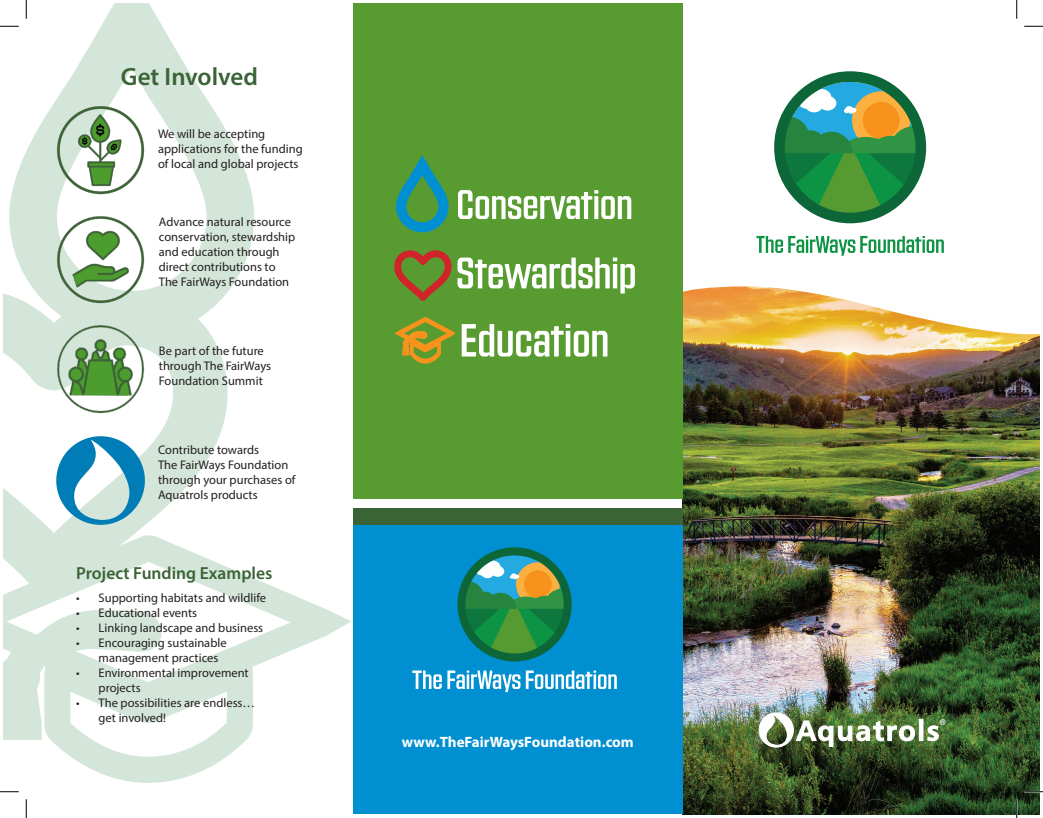
<style>
.page{position:relative;width:1043px;height:818px;background:#fff}
.page>*{position:absolute;margin:0;border:0;box-sizing:border-box;transform-origin:0 0}
.t1{font:600 25px "Myriad Pro";color:#3a6336}
.t2{font:600 17.5px "Myriad Pro";color:#3a6336}
.t3{font:17.38px "Myriad Pro";color:#fff}
.t4{font:700 15px "Myriad Pro";color:#fff}
.t5{font:12.5px/15px "Myriad Pro";color:#231f20}
</style>
<div class="page">
<img style="left:682px;top:334px;width:357px;height:480px">
<svg style="left:682px;top:88px;width:338px;height:246px"></svg>
<svg style="left:733px;top:71px;width:231px;height:185px"></svg>
<div style="left:919px;top:719px;width:4px;height:21px;background:#fff;border:1px solid #fff"></div>
<svg style="left:927px;top:725px;width:11px;height:16px"></svg>
<img style="left:759px;top:712px;width:156px;height:35px">
<div style="left:353px;top:4px;width:329px;height:495px;background:#589b31"></div>
<div style="left:353px;top:508px;width:329px;height:239px;background:#3a6336"></div>
<div style="left:353px;top:525px;width:329px;height:289px;background:#008fd0"></div>
<svg style="left:412px;top:670px;width:108px;height:22px"></svg>
<svg style="left:526px;top:670px;width:91px;height:19px"></svg>
<svg style="left:457px;top:547px;width:114px;height:114px"></svg>
<svg style="left:4px;top:294px;width:224px;height:240px"></svg>
<svg style="left:9px;top:4px;width:245px;height:334px"></svg>
<svg style="left:4px;top:534px;width:347px;height:206px"></svg>
<svg style="left:44px;top:653px;width:209px;height:129px"></svg>
<svg style="left:56px;top:436px;width:89px;height:89px"></svg>
<img style="left:56px;top:325px;width:89px;height:88px">
<img style="left:56px;top:106px;width:89px;height:88px">
<img style="left:56px;top:215px;width:89px;height:89px">
<svg style="left:458px;top:190px;width:173px;height:29px"></svg>
<svg style="left:396px;top:155px;width:52px;height:77px"></svg>
<svg style="left:394px;top:250px;width:241px;height:51px"></svg>
<svg style="left:394px;top:317px;width:61px;height:46px"></svg>
<svg style="left:461px;top:324px;width:146px;height:32px"></svg>
<svg style="left:0;top:25px;width:19px;height:2px"></svg>
<svg style="left:1024px;top:25px;width:18px;height:2px"></svg>
<svg style="left:0;top:791px;width:19px;height:1px"></svg>
<svg style="left:1024px;top:790px;width:18px;height:2px"></svg>
<svg style="left:25px;top:0;width:2px;height:19px"></svg>
<svg style="left:25px;top:799px;width:2px;height:19px"></svg>
<svg style="left:1016px;top:0;width:1px;height:19px"></svg>
<svg style="left:1015px;top:799px;width:2px;height:19px"></svg>
<p class="t1" style="left:121px;top:61px;width:138px">Get Involved</p>
<p class="t5" style="left:158px;top:126px;width:146px">We will be accepting applications for the funding of local and global projects</p>
<p class="t5" style="left:159px;top:214px;width:138px">Advance natural resource conservation, stewardship and education through direct contributions to<br>The FairWays Foundation</p>
<p class="t5" style="left:159px;top:343px;width:114px">Be part of the future through The FairWays<br>Foundation Summit</p>
<p class="t5" style="left:158px;top:442px;width:139px">Contribute towards<br>The FairWays Foundation through your purchases of<br>Aquatrols products</p>
<p class="t2" style="left:76px;top:561px;width:198px">Project Funding Examples</p>
<p class="t5" style="left:76px;top:590px;width:191px">• Supporting habitats and wildlife</p>
<p class="t5" style="left:76px;top:605px;width:122px">• Educational events</p>
<p class="t5" style="left:76px;top:620px;width:189px">• Linking landscape and business</p>
<p class="t5" style="left:99px;top:635px;width:129px;text-indent:-22px">• Encouraging sustainable management practices</p>
<p class="t5" style="left:99px;top:665px;width:152px;text-indent:-22px">• Environmental improvement projects</p>
<p class="t5" style="left:99px;top:695px;width:158px;text-indent:-22px">• The possibilities are endless… get involved!</p>
<p class="t4" style="left:402px;top:731px;width:233px">www.TheFairWaysFoundation.com</p>
<p class="t3" style="left:939px;top:714px;width:9px">®</p>
</div>
